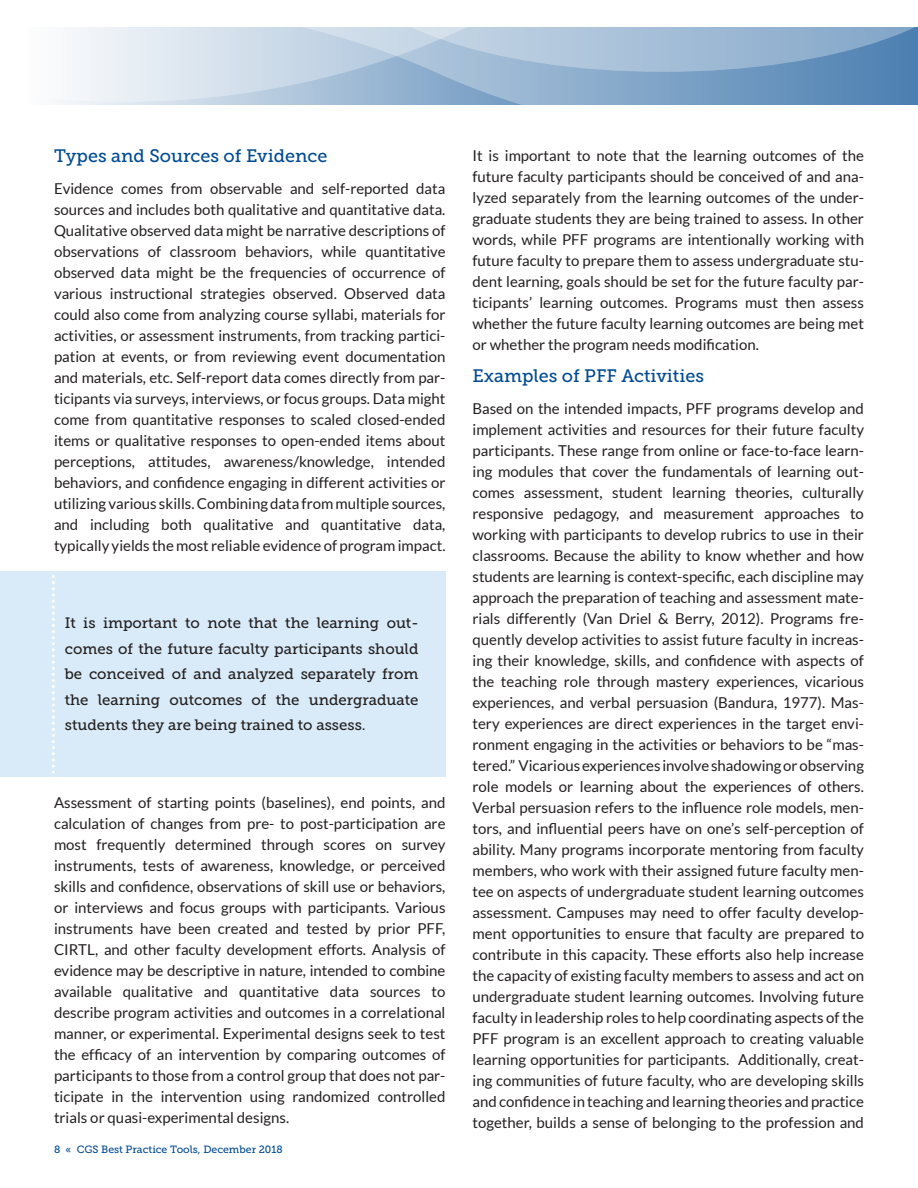
<style>
.page{position:relative;width:918px;height:1188px;background:#fff}
.page>*{position:absolute;margin:0;border:0;box-sizing:border-box;transform-origin:0 0}
.body-subhead{font:18px "Museo Slab 500";color:#014a91}
.body-text{font:15px/21px "Lato";color:#231f20;text-align:justify}
.body-text-2{font:15px/25.5px "Museo Slab 500";color:#231f20;text-align:justify}
.t1{font:10.5px "Museo Slab 500";color:#014a91}
</style>
<div class="page">
<svg style="left:59px;top:103px;width:290px;height:2px"></svg>
<svg style="left:59px;top:27px;width:290px;height:76px"></svg>
<svg style="left:349px;top:27px;width:569px;height:78px;background:#8fafce"></svg>
<div style="left:0;top:571px;width:446px;height:205px;background:#d9ebf8"></div>
<svg style="left:52px;top:575px;width:3px;height:202px"></svg>
<p class="body-subhead" style="left:54px;top:146px;width:275px">Types and Sources of Evidence</p>
<p class="body-text" style="left:54px;top:178px;width:393px">Evidence comes from observable and self-reported data sources and includes both qualitative and quantitative data.<br>Qualitative observed data might be narrative descriptions of observations of classroom behaviors, while quantitative observed data might be the frequencies of occurrence of various instructional strategies observed. Observed data could also come from analyzing course syllabi, materials for activities, or assessment instruments, from tracking partici&shy;pation at events, or from reviewing event documentation and materials, etc. Self-report data comes directly from par&shy;ticipants via surveys, interviews, or focus groups. Data might come from quantitative responses to scaled closed-ended items or qualitative responses to open-ended items about perceptions, attitudes, awareness/knowledge, intended behaviors, and confidence engaging in different activities or utilizing various skills. Combining data from multiple sources, and including both qualitative and quantitative data, typically yields the most reliable evidence of program impact.</p>
<p class="body-text-2" style="left:65px;top:611px;width:355px">It is important to note that the learning out&shy;comes of the future faculty participants should be conceived of and analyzed separately from the learning outcomes of the undergraduate students they are being trained to assess.</p>
<p class="body-text" style="left:54px;top:792px;width:393px">Assessment of starting points (baselines), end points, and calculation of changes from pre- to post-participation are most frequently determined through scores on survey instruments, tests of awareness, knowledge, or perceived skills and confidence, observations of skill use or behaviors, or interviews and focus groups with participants. Various instruments have been created and tested by prior PFF, CIRTL, and other faculty development efforts. Analysis of evidence may be descriptive in nature, intended to combine available qualitative and quantitative data sources to describe program activities and outcomes in a correlational manner, or experimental. Experimental designs seek to test the efficacy of an intervention by comparing outcomes of participants to those from a control group that does not par&shy;ticipate in the intervention using randomized controlled trials or quasi-experimental designs.</p>
<p class="t1" style="left:54px;top:1143px;width:230px">8 « CGS Best Practice Tools, December 2018</p>
<p class="body-text" style="left:472px;top:145px;width:393px">It is important to note that the learning outcomes of the future faculty participants should be conceived of and ana&shy;lyzed separately from the learning outcomes of the under&shy;graduate students they are being trained to assess. In other words, while PFF programs are intentionally working with future faculty to prepare them to assess undergraduate stu&shy;dent learning, goals should be set for the future faculty par&shy;ticipants’ learning outcomes. Programs must then assess whether the future faculty learning outcomes are being met or whether the program needs modification.</p>
<p class="body-subhead" style="left:472px;top:366px;width:233px">Examples of PFF Activities</p>
<p class="body-text" style="left:472px;top:398px;width:393px">Based on the intended impacts, PFF programs develop and implement activities and resources for their future faculty participants. These range from online or face-to-face learn&shy;ing modules that cover the fundamentals of learning out&shy;comes assessment, student learning theories, culturally responsive pedagogy, and measurement approaches to working with participants to develop rubrics to use in their classrooms. Because the ability to know whether and how students are learning is context-specific, each discipline may approach the preparation of teaching and assessment mate&shy;rials differently (Van Driel &amp; Berry, 2012). Programs fre&shy;quently develop activities to assist future faculty in increas&shy;ing their knowledge, skills, and confidence with aspects of the teaching role through mastery experiences, vicarious experiences, and verbal persuasion (Bandura, 1977). Mas&shy;tery experiences are direct experiences in the target envi&shy;ronment engaging in the activities or behaviors to be “mas&shy;tered.” Vicarious experiences involve shadowing or observing role models or learning about the experiences of others.<br>Verbal persuasion refers to the influence role models, men&shy;tors, and influential peers have on one’s self-perception of ability. Many programs incorporate mentoring from faculty members, who work with their assigned future faculty men&shy;tee on aspects of undergraduate student learning outcomes assessment. Campuses may need to offer faculty develop&shy;ment opportunities to ensure that faculty are prepared to contribute in this capacity. These efforts also help increase the capacity of existing faculty members to assess and act on undergraduate student learning outcomes. Involving future faculty in leadership roles to help coordinating aspects of the PFF program is an excellent approach to creating valuable learning opportunities for participants. Additionally, creat&shy;ing communities of future faculty, who are developing skills and confidence in teaching and learning theories and practice together, builds a sense of belonging to the profession and</p>
</div>
